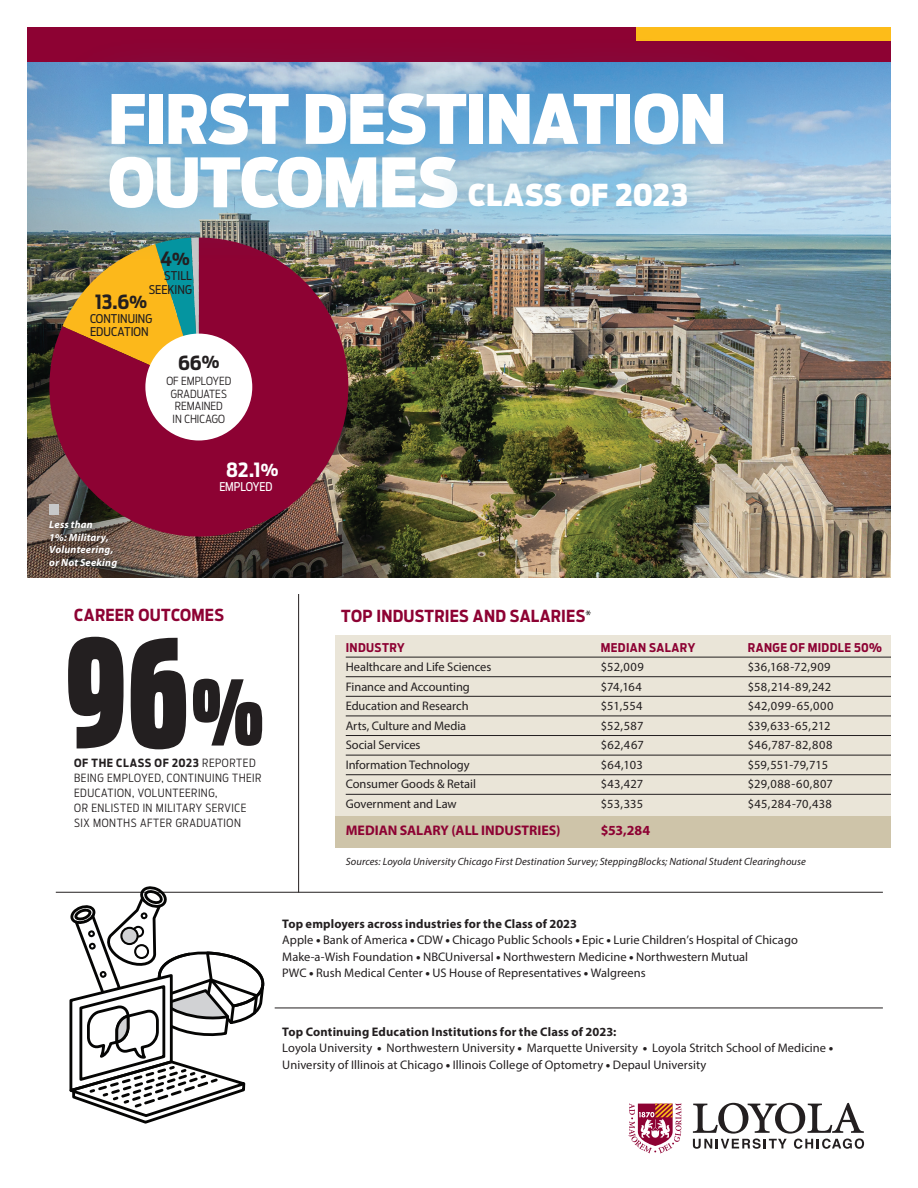
<style>
.page{position:relative;width:918px;height:1188px;background:#fff}
.page>*{position:absolute;margin:0;border:0;box-sizing:border-box;transform-origin:0 0}
.t1{font:900 149.4px "Antenna Comp";color:#231f20}
.t2{font:900 89.4px "Antenna Comp";color:#231f20}
.t3{font:900 67.35px/63.4px "Antenna Cond";letter-spacing:-.015em;color:#fff}
.t4{font:900 30px "Antenna Cond";letter-spacing:.015em;color:#fff}
.t5{font:700 19.5px "Antenna Cond";color:#231f20}
.t6{font:700 19.5px "Antenna Cond";color:#fff}
.t7{font:700 16.5px "Antenna Cond";letter-spacing:.015em;color:#8d0233}
.t8{font:700 13.95px "Myriad Pro";letter-spacing:-.005em;color:#8d0233}
.t9{font:12.45px/16.5px "Myriad Pro";letter-spacing:.005em;color:#231f20}
.t10{font:700 12.45px "Myriad Pro";letter-spacing:.01em;color:#231f20}
.t11{font:12.45px "Myriad Pro";letter-spacing:.035em;color:#231f20}
.t12{font:12.45px "Myriad Pro";letter-spacing:.04em;color:#231f20}
.t13{font:12.45px "Myriad Pro";letter-spacing:.045em;color:#231f20}
.t14{font:12.45px "Myriad Pro";letter-spacing:.025em;color:#231f20}
.t15{font:700 12px "Antenna Cond";letter-spacing:.035em;color:#8d0233}
.t16{font:12px "Antenna Cond";color:#231f20}
.t17{font:12px "Antenna Cond";letter-spacing:-.01em;color:#fff}
.t18{font:300 11.25px/15px "Antenna Cond";letter-spacing:.045em;color:#231f20}
.t19{font:300 11.1px/12.6px "Antenna Cond";letter-spacing:.005em;color:#231f20;text-align:center}
.t20{font:italic 10.5px "Myriad Pro";letter-spacing:.01em;color:#231f20}
.t21{font:italic 700 10.5px/12.8px "Myriad Pro";letter-spacing:.02em;color:#fff}
.s1{font-size:16.5px}
.s2{font-weight:700}
.s3{font-family:"Myriad Pro";font-weight:400;font-size:13.95px;color:#231f20}
.s4{font-weight:900}
</style>
<div class="page">
<img style="left:365px;top:61px;width:526px;height:517px">
<img style="left:27px;top:61px;width:338px;height:517px">
<div style="left:336px;top:816px;width:555px;height:32px;background:#cec4a9"></div>
<div style="left:336px;top:635px;width:555px;height:181px;background:#eae5d8"></div>
<svg style="left:49px;top:238px;width:299px;height:299px;background:#902937"></svg>
<svg style="left:693px;top:1103px;width:171px;height:46px"></svg>
<svg style="left:628px;top:1103px;width:53px;height:50px"></svg>
<hr style="left:56px;top:892px;width:827px;height:1px;background:#231f20">
<hr style="left:275px;top:1008px;width:608px;height:1px;background:#231f20">
<hr style="left:298px;top:594px;width:1px;height:298px;background:#231f20">
<div style="left:27px;top:27px;width:864px;height:34px;background:#8d0233"></div>
<div style="left:637px;top:27px;width:254px;height:14px;background:#fdbc19"></div>
<div style="left:51px;top:34px;width:732px;height:234px;background:#008bc0;opacity:.5"></div>
<svg style="left:68px;top:886px;width:201px;height:238px"></svg>
<div style="left:145px;top:334px;width:107px;height:106px;background:#fff;border-radius:50%"></div>
<div style="left:49px;top:504px;width:10px;height:11px;background:#c7c8c9"></div>
<div style="left:42px;top:512px;width:83px;height:64px;background:#231f20;opacity:.75"></div>
<div style="left:430px;top:144px;width:296px;height:103px;background:#008bc0;opacity:.75"></div>
<hr style="left:346px;top:676px;width:545px;height:1px;background:#231f20">
<hr style="left:346px;top:657px;width:545px;height:1px;background:#231f20">
<hr style="left:346px;top:696px;width:545px;height:1px;background:#231f20">
<hr style="left:346px;top:716px;width:545px;height:1px;background:#231f20">
<hr style="left:346px;top:774px;width:545px;height:1px;background:#231f20">
<hr style="left:346px;top:755px;width:545px;height:1px;background:#231f20">
<hr style="left:346px;top:735px;width:545px;height:1px;background:#231f20">
<hr style="left:346px;top:794px;width:545px;height:1px;background:#231f20">
<p class="t3" style="left:108px;top:87px;width:620px">FIRST DESTINATION<br>OUTCOMES</p>
<p class="t4" style="left:468px;top:175px;width:222px">CLASS OF 2023</p>
<p class="t5" style="left:161px;top:246px;width:31px">4<span class="s1">%</span></p>
<p class="t16" style="left:164px;top:268px;width:29px">STILL</p>
<p class="t16" style="left:149px;top:281px;width:45px">SEEKING</p>
<p class="t5" style="left:95px;top:289px;width:53px">13.6<span class="s1">%</span></p>
<p class="t16" style="left:90px;top:311px;width:64px">CONTINUING</p>
<p class="t16" style="left:90px;top:324px;width:60px">EDUCATION</p>
<p class="t5" style="left:178px;top:350px;width:43px">66<span class="s1">%</span></p>
<p class="t19" style="left:166px;top:374px;width:66px">OF EMPLOYED</p>
<p class="t19" style="left:171px;top:387px;width:58px">GRADUATES<br>REMAINED</p>
<p class="t19" style="left:173px;top:412px;width:54px">IN CHICAGO</p>
<p class="t21" style="left:49px;top:518px;width:69px">Less than<br>1%: Military,<br>Volunteering, or Not Seeking</p>
<p class="t6" style="left:226px;top:457px;width:54px">82.1<span class="s1">%</span></p>
<p class="t17" style="left:219px;top:478px;width:54px">EMPLOYED</p>
<p class="t7" style="left:74px;top:604px;width:151px">CAREER OUTCOMES</p>
<p class="t1" style="left:65px;top:600px;width:125px">96</p>
<p class="t2" style="left:192px;top:657px;width:73px">%</p>
<p class="t18" style="left:74px;top:755px;width:189px"><span class="s2">OF THE CLASS OF 2023</span> REPORTED<br>BEING EMPLOYED, CONTINUING THEIR<br>EDUCATION, VOLUNTEERING,<br>OR ENLISTED IN MILITARY SERVICE<br>SIX MONTHS AFTER GRADUATION</p>
<p class="t7" style="left:341px;top:605px;width:251px">TOP INDUSTRIES AND SALARIES<span class="s3">*</span></p>
<p class="t15" style="left:346px;top:639px;width:60px">INDUSTRY</p>
<p class="t15" style="left:601px;top:639px;width:96px">MEDIAN SALARY</p>
<p class="t15" style="left:748px;top:639px;width:136px">RANGE OF MIDDLE 50%</p>
<p class="t9" style="left:346px;top:659px;width:147px">Healthcare and Life Sciences</p>
<p class="t9" style="left:601px;top:659px;width:45px">$52,009</p>
<p class="t11" style="left:748px;top:660px;width:84px">$36,168-72,909</p>
<p class="t9" style="left:346px;top:678px;width:126px">Finance and Accounting</p>
<p class="t9" style="left:601px;top:678px;width:43px">$74,164</p>
<p class="t9" style="left:748px;top:678px;width:85px">$58,214-89,242</p>
<p class="t9" style="left:346px;top:698px;width:124px">Education and Research</p>
<p class="t9" style="left:601px;top:698px;width:43px">$51,554</p>
<p class="t12" style="left:748px;top:699px;width:87px">$42,099-65,000</p>
<p class="t9" style="left:346px;top:717px;width:122px">Arts, Culture and Media</p>
<p class="t9" style="left:601px;top:717px;width:44px">$52,587</p>
<p class="t9" style="left:748px;top:717px;width:84px">$39,633-65,212</p>
<p class="t9" style="left:346px;top:737px;width:76px">Social Services</p>
<p class="t9" style="left:601px;top:737px;width:45px">$62,467</p>
<p class="t11" style="left:748px;top:738px;width:86px">$46,787-82,808</p>
<p class="t9" style="left:346px;top:756px;width:126px">Information Technology</p>
<p class="t9" style="left:601px;top:756px;width:44px">$64,103</p>
<p class="t9" style="left:748px;top:756px;width:82px">$59,551-79,715</p>
<p class="t9" style="left:346px;top:776px;width:132px">Consumer Goods &amp; Retail</p>
<p class="t9" style="left:601px;top:776px;width:44px">$43,427</p>
<p class="t13" style="left:748px;top:777px;width:87px">$29,088-60,807</p>
<p class="t9" style="left:346px;top:795px;width:112px">Government and Law</p>
<p class="t9" style="left:601px;top:795px;width:44px">$53,335</p>
<p class="t14" style="left:748px;top:796px;width:86px">$45,284-70,438</p>
<p class="t8" style="left:346px;top:821px;width:216px">MEDIAN SALARY (ALL INDUSTRIES)</p>
<p class="t8" style="left:601px;top:821px;width:51px">$53,284</p>
<p class="t20" style="left:346px;top:855px;width:462px">Sources: Loyola University Chicago First Destination Survey; SteppingBlocks; National Student Clearinghouse</p>
<p class="t10" style="left:282px;top:916px;width:296px">Top employers across industries for the Class of 2023</p>
<p class="t9" style="left:282px;top:932px;width:517px">Apple <span class="s4">•</span> Bank of America <span class="s4">•</span> CDW <span class="s4">•</span> Chicago Public Schools <span class="s4">•</span> Epic <span class="s4">•</span> Lurie Children’s Hospital of Chicago</p>
<p class="t9" style="left:282px;top:948px;width:467px">Make-a-Wish Foundation <span class="s4">•</span> NBCUniversal <span class="s4">•</span> Northwestern Medicine <span class="s4">•</span> Northwestern Mutual<br>PWC <span class="s4">•</span> Rush Medical Center <span class="s4">•</span> US House of Representatives <span class="s4">•</span> Walgreens</p>
<p class="t10" style="left:282px;top:1023px;width:336px">Top Continuing Education Institutions for the Class of 2023:</p>
<p class="t9" style="left:282px;top:1039px;width:553px">Loyola University <span class="s4">•</span> Northwestern University <span class="s4">•</span> Marquette University <span class="s4">•</span> Loyola Stritch School of Medicine <span class="s4">•<br></span>University of Illinois at Chicago <span class="s4">•</span> Illinois College of Optometry <span class="s4">•</span> Depaul University</p>
</div>
